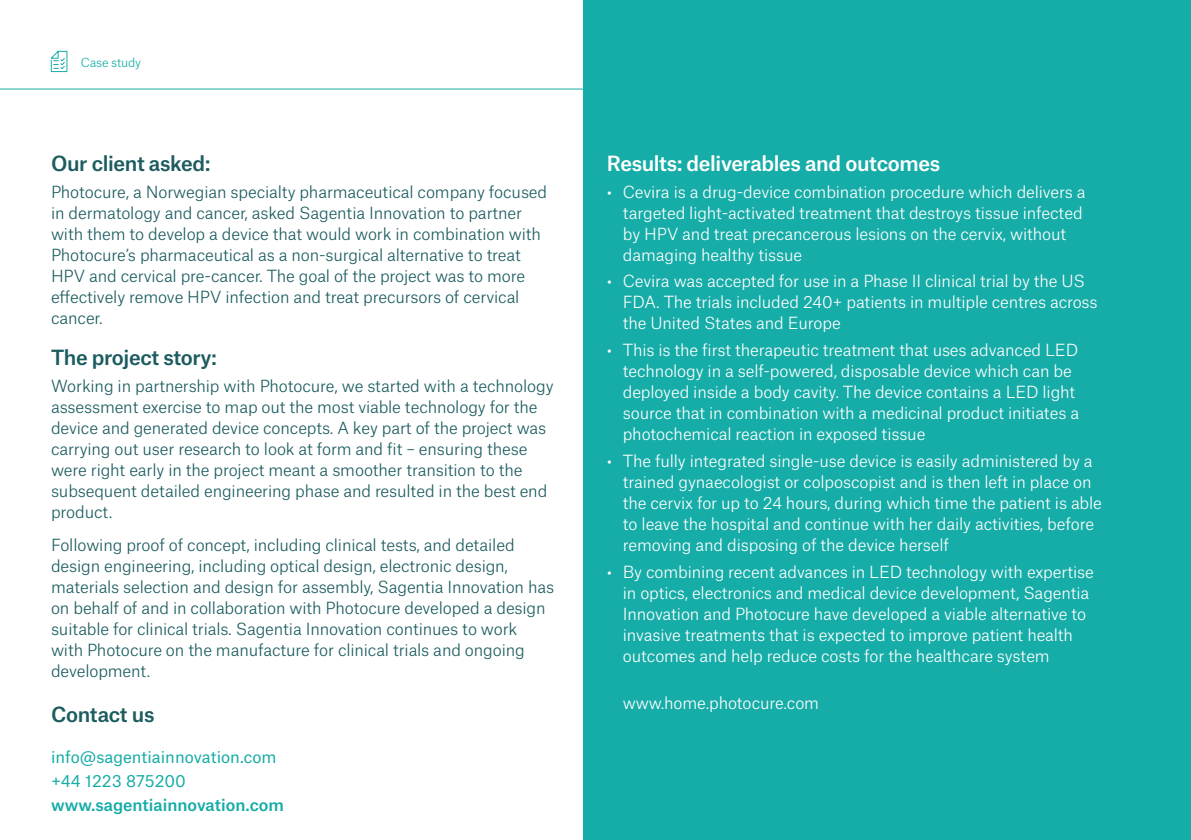
<style>
.page{position:relative;width:1191px;height:840px;background:#fff}
.page>*{position:absolute;margin:0;border:0;box-sizing:border-box;transform-origin:0 0}
.t1{font:500 20px "Atlas Grotesk";letter-spacing:-.02em;color:#1c5c5f}
.t2{font:500 20px "Atlas Grotesk";letter-spacing:-.02em;color:#fff}
.t3{font:300 16px/21px "Atlas Grotesk";letter-spacing:-.01em;color:#fff}
.t4{font:300 16px/21px "Atlas Grotesk";letter-spacing:-.01em;color:#1c5c5f}
.t5{font:16px/24px "Atlas Grotesk";color:#16aca7}
.t6{font:500 16px "Atlas Grotesk";color:#16aca7}
.t7{font:300 12px "Atlas Grotesk";letter-spacing:-.02em;color:#16aca7}
</style>
<div class="page">
<div style="left:583px;top:0;width:608px;height:839px;background:#16aca7"></div>
<hr style="left:0;top:88px;width:583px;height:1px;background:#16aca7">
<svg style="left:50px;top:51px;width:17px;height:21px"></svg>
<p class="t7" style="left:81px;top:53px;width:62px">Case study</p>
<p class="t1" style="left:51px;top:147px;width:161px">Our client asked:</p>
<p class="t4" style="left:51px;top:179px;width:498px">Photocure, a Norwegian specialty pharmaceutical company focused in dermatology and cancer, asked Sagentia Innovation to partner with them to develop a device that would work in combination with Photocure’s pharmaceutical as a non-surgical alternative to treat HPV and cervical pre-cancer. The goal of the project was to more effectively remove HPV infection and treat precursors of cervical cancer.</p>
<p class="t1" style="left:51px;top:341px;width:167px">The project story:</p>
<p class="t4" style="left:51px;top:374px;width:504px">Working in partnership with Photocure, we started with a technology assessment exercise to map out the most viable technology for the device and generated device concepts. A key part of the project was carrying out user research to look at form and fit – ensuring these were right early in the project meant a smoother transition to the subsequent detailed engineering phase and resulted in the best end product.</p>
<p class="t4" style="left:51px;top:532px;width:505px">Following proof of concept, including clinical tests, and detailed design engineering, including optical design, electronic design, materials selection and design for assembly, Sagentia Innovation has on behalf of and in collaboration with Photocure developed a design suitable for clinical trials. Sagentia Innovation continues to work<br>with Photocure on the manufacture for clinical trials and ongoing development.</p>
<p class="t1" style="left:51px;top:697px;width:105px">Contact us</p>
<p class="t5" style="left:51px;top:742px;width:227px">info@sagentiainnovation.com +44 1223 875200</p>
<p class="t6" style="left:51px;top:791px;width:234px">www.sagentiainnovation.com</p>
<p class="t2" style="left:607px;top:147px;width:335px">Results: deliverables and outcomes</p>
<p class="t3" style="left:623px;top:179px;width:464px;text-indent:-16px">• Cevira is a drug-device combination procedure which delivers a targeted light-activated treatment that destroys tissue infected by HPV and treat precancerous lesions on the cervix, without damaging healthy tissue</p>
<p class="t3" style="left:623px;top:269px;width:476px;text-indent:-16px">• Cevira was accepted for use in a Phase II clinical trial by the US<br>FDA. The trials included 240+ patients in multiple centres across the United States and Europe</p>
<p class="t3" style="left:623px;top:338px;width:458px;text-indent:-16px">• This is the first therapeutic treatment that uses advanced LED technology in a self-powered, disposable device which can be deployed inside a body cavity. The device contains a LED light source that in combination with a medicinal product initiates a photochemical reaction in exposed tissue</p>
<p class="t3" style="left:623px;top:448px;width:480px;text-indent:-16px">• The fully integrated single-use device is easily administered by a trained gynaecologist or colposcopist and is then left in place on the cervix for up to 24 hours, during which time the patient is able to leave the hospital and continue with her daily activities, before removing and disposing of the device herself</p>
<p class="t3" style="left:623px;top:559px;width:472px;text-indent:-16px">• By combining recent advances in LED technology with expertise in optics, electronics and medical device development, Sagentia Innovation and Photocure have developed a viable alternative to invasive treatments that is expected to improve patient health outcomes and help reduce costs for the healthcare system</p>
<p class="t3" style="left:623px;top:690px;width:198px">www.home.photocure.com</p>
</div>
